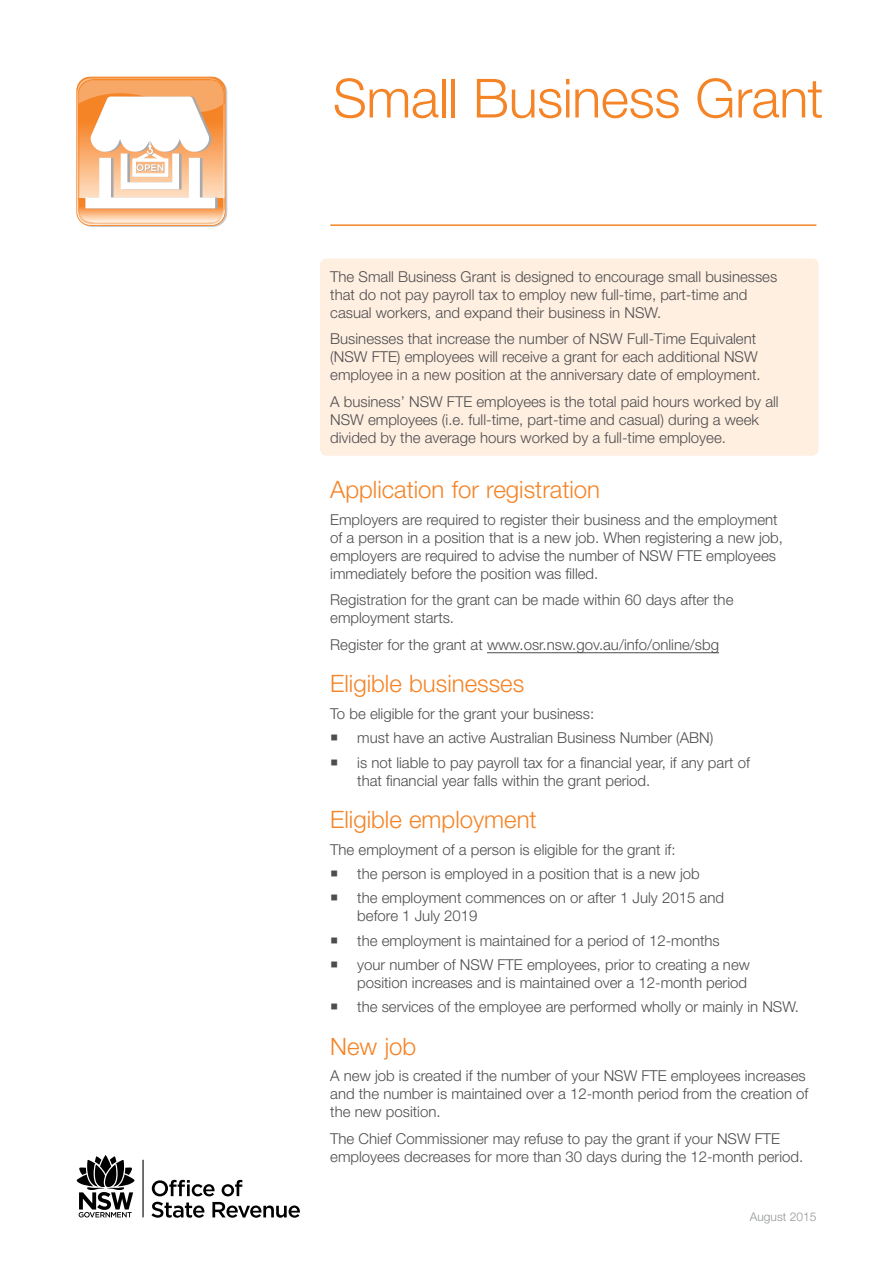
<style>
.page{position:relative;width:893px;height:1263px;background:#fff}
.page>*{position:absolute;margin:0;border:0;box-sizing:border-box;transform-origin:0 0}
.H1_-_Title{font:300 54px "Helvetica Neue LT Std";letter-spacing:-.01em;color:#f58427}
.t1{font:300 24px "Helvetica Neue LT Std";color:#f58427}
.Body_copy{font:300 15px/18px "Helvetica Neue LT Std";color:#4d4d4f}
.t2{font:300 12px "Helvetica Neue LT Std";color:#939598}
</style>
<div class="page">
<div style="left:320px;top:258px;width:499px;height:198px;background:#ffefe1;border-radius:6px"></div>
<hr style="left:330px;top:224px;width:486px;height:2px;background:#f58427">
<hr style="left:487px;top:652px;width:232px;height:1px;background:#4d4d4f">
<svg style="left:76px;top:77px;width:149px;height:150px"></svg>
<hr style="left:142px;top:1160px;width:2px;height:57px;background:#000">
<svg style="left:152px;top:1180px;width:63px;height:16px"></svg>
<svg style="left:222px;top:1180px;width:20px;height:16px"></svg>
<svg style="left:151px;top:1202px;width:53px;height:16px"></svg>
<svg style="left:212px;top:1202px;width:88px;height:16px"></svg>
<svg style="left:77px;top:1155px;width:57px;height:62px"></svg>
<h1 class="H1_-_Title" style="left:333px;top:65px;width:492px">Small Business Grant</h1>
<p class="Body_copy" style="left:330px;top:267px;width:448px">The Small Business Grant is designed to encourage small businesses that do not pay payroll tax to employ new full-time, part-time and casual workers, and expand their business in NSW.</p>
<p class="Body_copy" style="left:330px;top:330px;width:432px">Businesses that increase the number of NSW Full-Time Equivalent (NSW FTE) employees will receive a grant for each additional NSW employee in a new position at the anniversary date of employment.</p>
<p class="Body_copy" style="left:330px;top:392px;width:450px">A business’ NSW FTE employees is the total paid hours worked by all<br>NSW employees (i.e. full-time, part-time and casual) during a week divided by the average hours worked by a full-time employee.</p>
<h2 class="t1" style="left:330px;top:475px;width:271px">Application for registration</h2>
<p class="Body_copy" style="left:330px;top:510px;width:454px">Employers are required to register their business and the employment of a person in a position that is a new job. When registering a new job, employers are required to advise the number of NSW FTE employees immediately before the position was filled.</p>
<p class="Body_copy" style="left:330px;top:591px;width:405px">Registration for the grant can be made within 60 days after the employment starts.</p>
<p class="Body_copy" style="left:330px;top:635px;width:390px">Register for the grant at www.osr.nsw.gov.au/info/online/sbg</p>
<h2 class="t1" style="left:330px;top:669px;width:195px">Eligible businesses</h2>
<p class="Body_copy" style="left:330px;top:704px;width:265px">To be eligible for the grant your business:</p>
<p class="Body_copy" style="left:357px;top:728px;width:358px">must have an active Australian Business Number (ABN)</p>
<p class="Body_copy" style="left:357px;top:753px;width:394px">is not liable to pay payroll tax for a financial year, if any part of that financial year falls within the grant period.</p>
<h2 class="t1" style="left:330px;top:805px;width:208px">Eligible employment</h2>
<p class="Body_copy" style="left:330px;top:840px;width:347px">The employment of a person is eligible for the grant if:</p>
<p class="Body_copy" style="left:357px;top:864px;width:344px">the person is employed in a position that is a new job</p>
<p class="Body_copy" style="left:357px;top:889px;width:368px">the employment commences on or after 1 July 2015 and before 1 July 2019</p>
<p class="Body_copy" style="left:357px;top:931px;width:364px">the employment is maintained for a period of 12-months</p>
<p class="Body_copy" style="left:357px;top:955px;width:394px">your number of NSW FTE employees, prior to creating a new position increases and is maintained over a 12-month period</p>
<p class="Body_copy" style="left:357px;top:998px;width:443px">the services of the employee are performed wholly or mainly in NSW.</p>
<h2 class="t1" style="left:330px;top:1032px;width:88px">New job</h2>
<p class="Body_copy" style="left:330px;top:1067px;width:480px">A new job is created if the number of your NSW FTE employees increases and the number is maintained over a 12-month period from the creation of the new position.</p>
<p class="Body_copy" style="left:330px;top:1129px;width:474px">The Chief Commissioner may refuse to pay the grant if your NSW FTE employees decreases for more than 30 days during the 12-month period.</p>
<p class="t2" style="left:750px;top:1209px;width:68px">August 2015</p>
</div>
